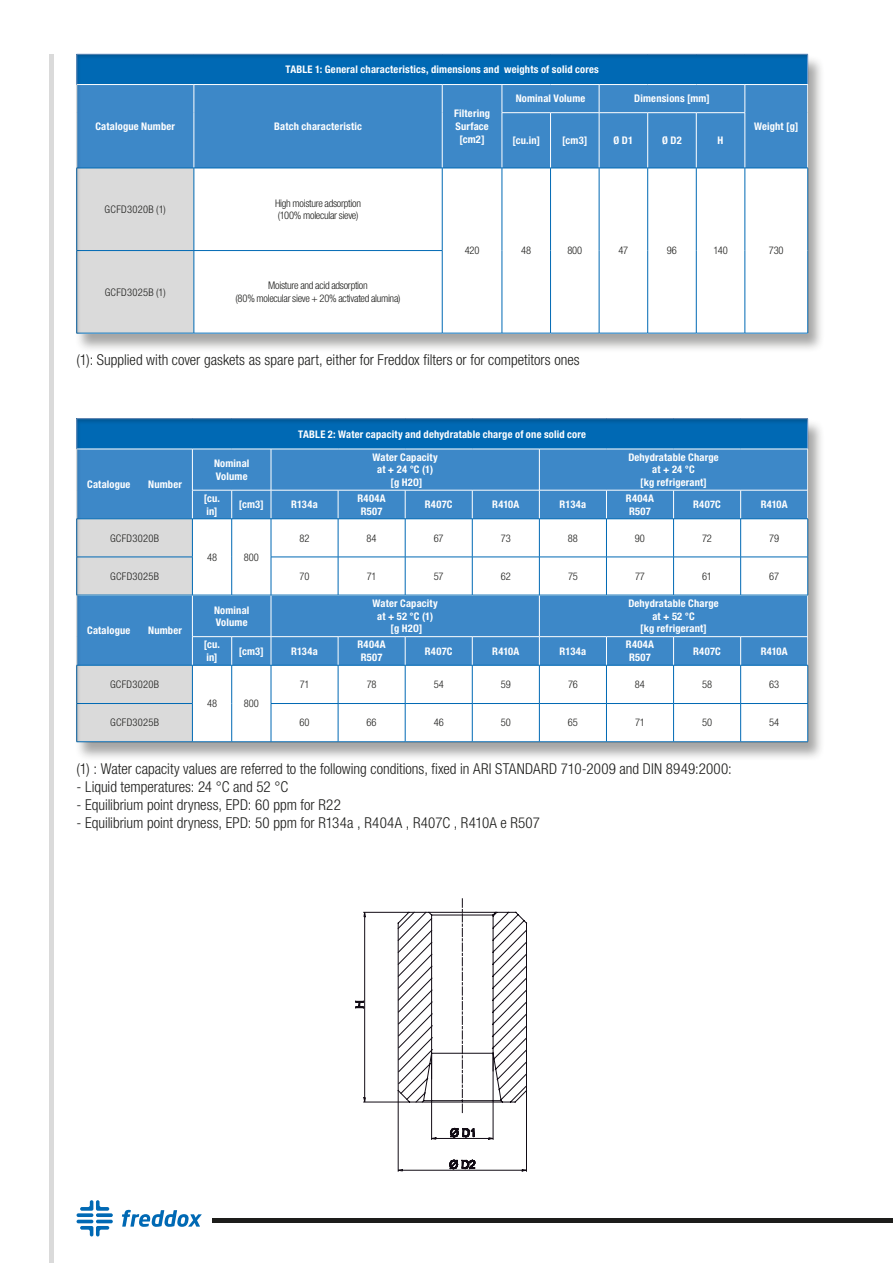
<style>
.page{position:relative;width:893px;height:1263px;background:#fff}
.page>*{position:absolute;margin:0;border:0;box-sizing:border-box;transform-origin:0 0}
.t1{font:300 condensed 15px "Helvetica Neue LT Std";color:#1d1d1b}
.t2{font:700 condensed 10.5px/12.6px "Helvetica Neue LT Std";letter-spacing:.02em;color:#fff;text-align:center}
.t3{font:300 condensed 10.5px/12.6px "Helvetica Neue LT Std";letter-spacing:-.025em;color:#1d1d1b}
.t4{font:300 condensed 10.5px "Helvetica Neue LT Std";letter-spacing:.03em;color:#1d1d1b}
.t5{font:300 condensed 10.5px "Helvetica Neue LT Std";letter-spacing:.025em;color:#1d1d1b}
</style>
<div class="page">
<hr style="left:212px;top:1218px;width:681px;height:4px;background:#1d1d1b">
<hr style="left:50px;top:54px;width:4px;height:1209px;background:#dadada">
<svg style="left:77px;top:1200px;width:125px;height:36px"></svg>
<svg style="left:355px;top:898px;width:173px;height:274px"></svg>
<div style="left:75px;top:55px;width:750px;height:298px;background:#1d1d1b;opacity:.4"></div>
<div style="left:70px;top:49px;width:739px;height:285px;background:#1d1d1b;opacity:.2"></div>
<div style="left:75px;top:419px;width:750px;height:343px;background:#1d1d1b;opacity:.4"></div>
<div style="left:70px;top:413px;width:739px;height:329px;background:#1d1d1b;opacity:.2"></div>
<p class="t2" style="left:286px;top:63px;width:315px">TABLE 1: General characteristics, dimensions and weights of solid cores</p>
<p class="t2" style="left:95px;top:120px;width:81px">Catalogue Number</p>
<p class="t2" style="left:274px;top:120px;width:89px">Batch characteristic</p>
<p class="t4" style="left:105px;top:203px;width:63px">GCFD3020B (1)</p>
<p class="t3" style="left:275px;top:197px;width:87px">High moisture adsorption (100% molecular sieve)</p>
<p class="t5" style="left:105px;top:286px;width:63px">GCFD3025B (1)</p>
<p class="t3" style="left:235px;top:279px;width:167px;text-align:center">Moisture and acid adsorption<br>(80% molecular sieve + 20% activated alumina)</p>
<p class="t2" style="left:454px;top:107px;width:37px">Filtering<br>Surface [cm2]</p>
<p class="t2" style="left:516px;top:92px;width:71px">Nominal Volume</p>
<p class="t2" style="left:634px;top:92px;width:77px">Dimensions [mm]</p>
<p class="t2" style="left:512px;top:134px;width:29px">[cu.in]</p>
<p class="t2" style="left:562px;top:134px;width:27px">[cm3]</p>
<p class="t2" style="left:614px;top:134px;width:21px">Ø D1</p>
<p class="t2" style="left:662px;top:134px;width:21px">Ø D2</p>
<p class="t2" style="left:718px;top:134px;width:7px">H</p>
<p class="t2" style="left:754px;top:120px;width:46px">Weight [g]</p>
<p class="t3" style="left:465px;top:244px;width:16px">420</p>
<p class="t3" style="left:521px;top:244px;width:12px">48</p>
<p class="t3" style="left:567px;top:244px;width:16px">800</p>
<p class="t3" style="left:619px;top:244px;width:11px">47</p>
<p class="t3" style="left:667px;top:244px;width:12px">96</p>
<p class="t3" style="left:713px;top:244px;width:16px">140</p>
<p class="t3" style="left:769px;top:244px;width:16px">730</p>
<h1 class="t1" style="left:77px;top:351px;width:505px">(1): Supplied with cover gaskets as spare part, either for Freddox filters or for competitors ones</h1>
<p class="t2" style="left:87px;top:477px;width:45px">Catalogue</p>
<p class="t2" style="left:148px;top:477px;width:35px">Number</p>
<p class="t4" style="left:110px;top:532px;width:51px">GCFD3020B</p>
<p class="t2" style="left:298px;top:427px;width:289px">TABLE 2: Water capacity and dehydratable charge of one solid core</p>
<p class="t2" style="left:214px;top:457px;width:37px;text-align:left">Nominal<br>Volume</p>
<p class="t2" style="left:373px;top:451px;width:67px">Water Capacity at + 24 °C (1) [g H2O]</p>
<p class="t2" style="left:628px;top:451px;width:92px">Dehydratable Charge at + 24 °C<br>[kg refrigerant]</p>
<p class="t2" style="left:204px;top:492px;width:18px;text-align:left">[cu. in]</p>
<p class="t2" style="left:239px;top:498px;width:27px">[cm3]</p>
<p class="t2" style="left:291px;top:498px;width:28px">R134a</p>
<p class="t2" style="left:358px;top:492px;width:30px">R404A<br>R507</p>
<p class="t2" style="left:425px;top:498px;width:29px">R407C</p>
<p class="t2" style="left:492px;top:498px;width:28px">R410A</p>
<p class="t2" style="left:560px;top:498px;width:28px">R134a</p>
<p class="t2" style="left:626px;top:492px;width:30px">R404A<br>R507</p>
<p class="t2" style="left:693px;top:498px;width:29px">R407C</p>
<p class="t2" style="left:761px;top:498px;width:28px">R410A</p>
<p class="t3" style="left:207px;top:551px;width:12px">48</p>
<p class="t3" style="left:244px;top:551px;width:16px">800</p>
<p class="t3" style="left:300px;top:531px;width:11px">82</p>
<p class="t3" style="left:367px;top:531px;width:12px">84</p>
<p class="t3" style="left:434px;top:531px;width:11px">67</p>
<p class="t3" style="left:501px;top:531px;width:11px">73</p>
<p class="t3" style="left:568px;top:531px;width:11px">88</p>
<p class="t3" style="left:635px;top:531px;width:12px">90</p>
<p class="t3" style="left:702px;top:531px;width:11px">72</p>
<p class="t3" style="left:769px;top:531px;width:11px">79</p>
<p class="t5" style="left:110px;top:570px;width:50px">GCFD3025B</p>
<p class="t3" style="left:300px;top:570px;width:11px">70</p>
<p class="t3" style="left:367px;top:570px;width:11px">71</p>
<p class="t3" style="left:434px;top:570px;width:11px">57</p>
<p class="t3" style="left:501px;top:570px;width:11px">62</p>
<p class="t3" style="left:568px;top:570px;width:11px">75</p>
<p class="t3" style="left:635px;top:570px;width:11px">77</p>
<p class="t3" style="left:702px;top:570px;width:11px">61</p>
<p class="t3" style="left:769px;top:570px;width:11px">67</p>
<p class="t2" style="left:87px;top:624px;width:45px">Catalogue</p>
<p class="t2" style="left:148px;top:624px;width:35px">Number</p>
<p class="t4" style="left:110px;top:678px;width:51px">GCFD3020B</p>
<p class="t2" style="left:214px;top:603px;width:37px;text-align:left">Nominal<br>Volume</p>
<p class="t2" style="left:373px;top:597px;width:67px">Water Capacity at + 52 °C (1) [g H2O]</p>
<p class="t2" style="left:628px;top:597px;width:92px">Dehydratable Charge at + 52 °C<br>[kg refrigerant]</p>
<p class="t2" style="left:204px;top:638px;width:18px;text-align:left">[cu. in]</p>
<p class="t2" style="left:239px;top:644px;width:27px">[cm3]</p>
<p class="t2" style="left:291px;top:644px;width:28px">R134a</p>
<p class="t2" style="left:358px;top:638px;width:30px">R404A<br>R507</p>
<p class="t2" style="left:425px;top:644px;width:29px">R407C</p>
<p class="t2" style="left:492px;top:644px;width:28px">R410A</p>
<p class="t2" style="left:560px;top:644px;width:28px">R134a</p>
<p class="t2" style="left:626px;top:638px;width:30px">R404A<br>R507</p>
<p class="t2" style="left:693px;top:644px;width:29px">R407C</p>
<p class="t2" style="left:761px;top:644px;width:28px">R410A</p>
<p class="t3" style="left:207px;top:697px;width:12px">48</p>
<p class="t3" style="left:244px;top:697px;width:16px">800</p>
<p class="t3" style="left:300px;top:678px;width:11px">71</p>
<p class="t3" style="left:367px;top:678px;width:11px">78</p>
<p class="t3" style="left:434px;top:678px;width:12px">54</p>
<p class="t3" style="left:501px;top:678px;width:11px">59</p>
<p class="t3" style="left:568px;top:678px;width:11px">76</p>
<p class="t3" style="left:635px;top:678px;width:12px">84</p>
<p class="t3" style="left:702px;top:678px;width:11px">58</p>
<p class="t3" style="left:769px;top:678px;width:12px">63</p>
<p class="t5" style="left:110px;top:717px;width:50px">GCFD3025B</p>
<p class="t3" style="left:300px;top:716px;width:11px">60</p>
<p class="t3" style="left:367px;top:716px;width:12px">66</p>
<p class="t3" style="left:434px;top:716px;width:12px">46</p>
<p class="t3" style="left:501px;top:716px;width:11px">50</p>
<p class="t3" style="left:568px;top:716px;width:11px">65</p>
<p class="t3" style="left:635px;top:716px;width:11px">71</p>
<p class="t3" style="left:702px;top:716px;width:11px">50</p>
<p class="t3" style="left:769px;top:716px;width:12px">54</p>
<h1 class="t1" style="left:77px;top:760px;width:657px">(1) : Water capacity values are referred to the following conditions, fixed in ARI STANDARD 710-2009 and DIN 8949:2000:</h1>
<h1 class="t1" style="left:77px;top:778px;width:213px">- Liquid temperatures: 24 °C and 52 °C</h1>
<h1 class="t1" style="left:77px;top:796px;width:266px">- Equilibrium point dryness, EPD: 60 ppm for R22</h1>
<h1 class="t1" style="left:77px;top:814px;width:465px">- Equilibrium point dryness, EPD: 50 ppm for R134a , R404A , R407C , R410A e R507</h1>
</div>
